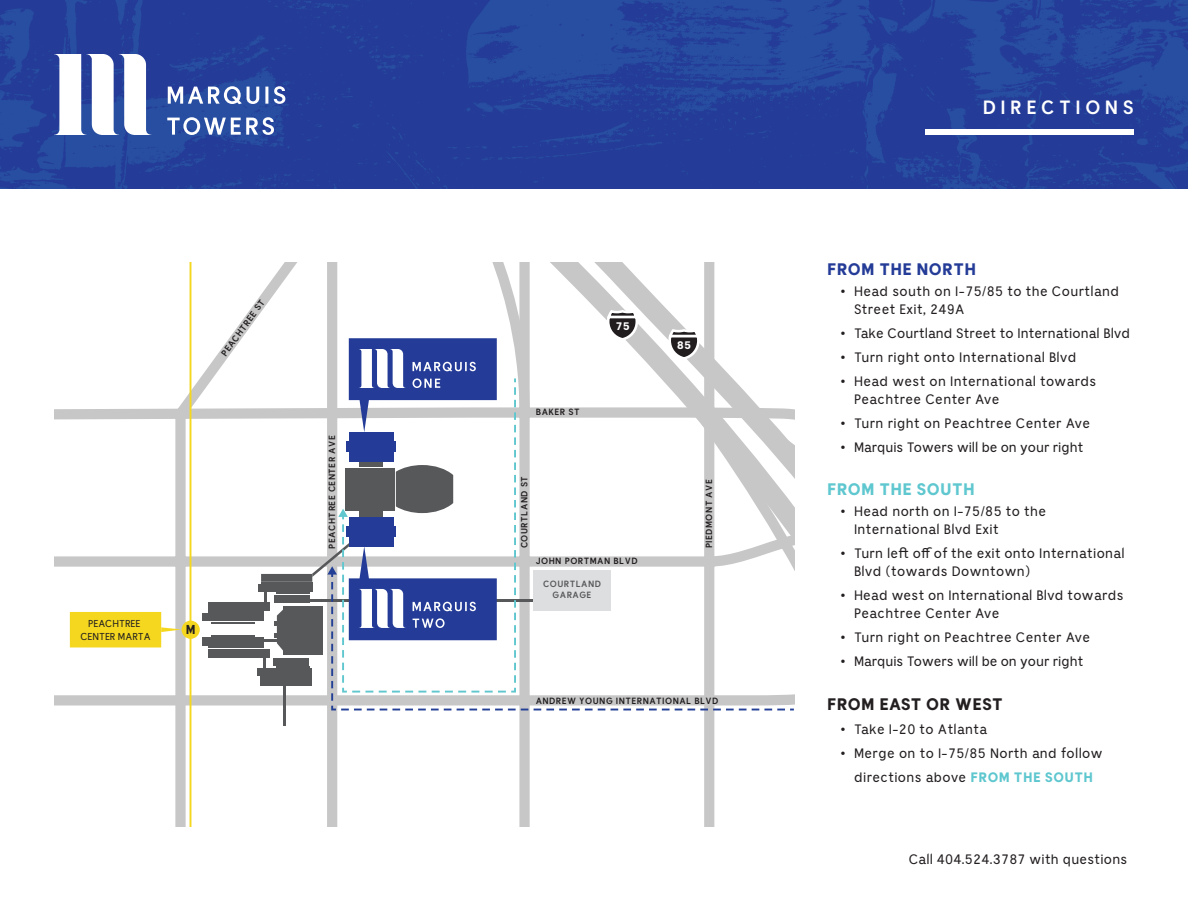
<style>
.page{position:relative;width:1188px;height:918px;background:#fff}
.page>*{position:absolute;margin:0;border:0;box-sizing:border-box;transform-origin:0 0}
.t1{font:700 19.05px "Bianco Sans New";letter-spacing:.24em;color:#fff}
.t2{font:800 16.5px "Bianco Sans New";letter-spacing:.02em;color:#231f20}
.t3{font:800 16.5px "Bianco Sans New";letter-spacing:.02em;color:#243c97}
.t4{font:800 16.5px "Bianco Sans New";letter-spacing:.02em;color:#5fc7cf}
.t5{font:13.5px/18px "Bianco Sans New";letter-spacing:.03em;color:#231f20}
.t6{font:13.5px "Bianco Sans New";color:#231f20}
.t7{font:13.5px "Bianco Sans New";letter-spacing:.01em;color:#231f20}
.t8{font:800 12.75px "Bianco Sans New";color:#231f20;scale:.94 1}
.t9{font:800 10.8px "Bianco Sans New";color:#fff}
.t10{font:9.9px/12.8px "Bianco Sans New";color:#231f20;text-align:center}
.t11{font:700 9px "Bianco Sans New";letter-spacing:.05em;color:#231f20}
.t12{font:700 9px/10.8px "Bianco Sans New";letter-spacing:.05em;color:#58595b;text-align:center}
.s1{font-weight:800;color:#5fc7cf}
</style>
<div class="page">
<img style="left:0;top:0;width:1188px;height:189px">
<svg style="left:167px;top:117px;width:107px;height:18px"></svg>
<svg style="left:168px;top:86px;width:117px;height:18px"></svg>
<svg style="left:54px;top:54px;width:97px;height:81px"></svg>
<div style="left:925px;top:129px;width:209px;height:6px;background:#fff"></div>
<svg style="left:80px;top:262px;width:635px;height:564px"></svg>
<hr style="left:190px;top:262px;width:1px;height:564px;background:#f4d71e">
<div style="left:182px;top:621px;width:18px;height:18px;background:#f4d71e;border-radius:50%"></div>
<svg style="left:70px;top:612px;width:112px;height:35px;background:#f2da41"></svg>
<div style="left:258px;top:584px;width:54px;height:8px;background:#57585a"></div>
<div style="left:203px;top:614px;width:61px;height:7px;background:#57585a"></div>
<div style="left:209px;top:602px;width:61px;height:9px;background:#57585a"></div>
<hr style="left:209px;top:611px;width:55px;height:2px;background:#57585a">
<hr style="left:209px;top:646px;width:55px;height:2px;background:#57585a">
<hr style="left:212px;top:635px;width:43px;height:2px;background:#57585a">
<hr style="left:212px;top:622px;width:43px;height:1px;background:#57585a">
<div style="left:209px;top:649px;width:61px;height:8px;background:#57585a"></div>
<div style="left:258px;top:668px;width:54px;height:8px;background:#57585a"></div>
<hr style="left:283px;top:686px;width:2px;height:40px;background:#57585a">
<div style="left:203px;top:637px;width:61px;height:9px;background:#57585a"></div>
<svg style="left:261px;top:262px;width:534px;height:449px"></svg>
<p class="t11" style="left:219px;top:352px;width:69px;rotate:-54deg">PEACHTREE ST</p>
<p class="t10" style="left:80px;top:617px;width:72px">PEACHTREE<br>CENTER MARTA</p>
<p class="t8" style="left:186px;top:622px;width:12px">M</p>
<p class="t11" style="left:327px;top:549px;width:115px;rotate:-90deg">PEACHTREE CENTER AVE</p>
<p class="t11" style="left:536px;top:406px;width:45px">BAKER ST</p>
<p class="t9" style="left:615px;top:319px;width:16px">75</p>
<p class="t9" style="left:677px;top:338px;width:16px">85</p>
<p class="t11" style="left:519px;top:548px;width:74px;rotate:-90deg">COURTLAND ST</p>
<p class="t11" style="left:703px;top:548px;width:71px;rotate:-90deg">PIEDMONT AVE</p>
<p class="t11" style="left:536px;top:556px;width:103px">JOHN PORTMAN BLVD</p>
<p class="t12" style="left:543px;top:579px;width:59px">COURTLAND<br>GARAGE</p>
<p class="t11" style="left:536px;top:695px;width:184px">ANDREW YOUNG INTERNATIONAL BLVD</p>
<h1 class="t1" style="left:983px;top:95px;width:153px">DIRECTIONS</h1>
<p class="t3" style="left:827px;top:259px;width:151px">FROM THE NORTH</p>
<p class="t5" style="left:854px;top:282px;width:267px;text-indent:-14px">• Head south on I-75/85 to the Courtland<br>Street Exit, 249A</p>
<p class="t7" style="left:841px;top:325px;width:291px">• Take Courtland Street to International Blvd</p>
<p class="t5" style="left:841px;top:348px;width:237px">• Turn right onto International Blvd</p>
<p class="t5" style="left:854px;top:372px;width:244px;text-indent:-14px">• Head west on International towards<br>Peachtree Center Ave</p>
<p class="t5" style="left:841px;top:414px;width:251px">• Turn right on Peachtree Center Ave</p>
<p class="t6" style="left:841px;top:439px;width:244px">• Marquis Towers will be on your right</p>
<p class="t4" style="left:827px;top:479px;width:149px">FROM THE SOUTH</p>
<p class="t5" style="left:854px;top:503px;width:194px;text-indent:-14px">• Head north on I-75/85 to the<br>International Blvd Exit</p>
<p class="t5" style="left:854px;top:545px;width:272px;text-indent:-14px">• Turn left off of the exit onto International<br>Blvd (towards Downtown)</p>
<p class="t5" style="left:854px;top:587px;width:271px;text-indent:-14px">• Head west on International Blvd towards<br>Peachtree Center Ave</p>
<p class="t5" style="left:841px;top:629px;width:251px">• Turn right on Peachtree Center Ave</p>
<p class="t6" style="left:841px;top:653px;width:244px">• Marquis Towers will be on your right</p>
<p class="t2" style="left:827px;top:694px;width:177px">FROM EAST OR WEST</p>
<p class="t5" style="left:841px;top:720px;width:148px">• Take I-20 to Atlanta</p>
<p class="t5" style="left:841px;top:741px;width:264px;line-height:24px;text-align:center">• Merge on to I-75/85 North and follow directions above <span class="s1">FROM THE SOUTH</span></p>
<p class="t5" style="left:909px;top:850px;width:220px">Call 404.524.3787 with questions</p>
</div>
